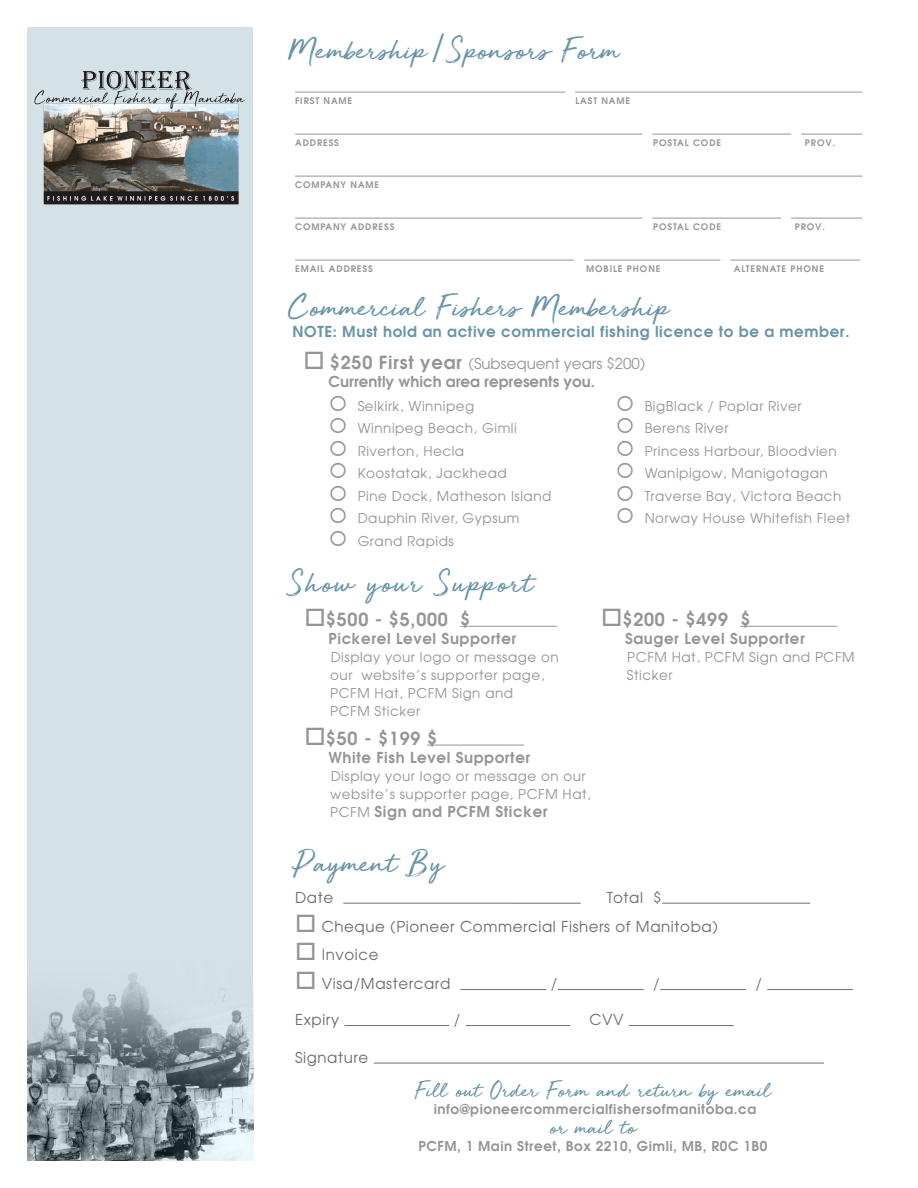
<style>
.page{position:relative;width:918px;height:1188px;background:#fff}
.page>*{position:absolute;margin:0;border:0;box-sizing:border-box;transform-origin:0 0}
.t1{font:33px "Golden Plains";color:#6894a9}
.t2{font:33px "Golden Plains";letter-spacing:.04em;color:#6894a9}
.t3{font:24px "Golden Plains";color:#6894a9}
.t4{font:700 18px "Avalon";letter-spacing:.04em;color:#939598}
.t5{font:15px "Avalon";letter-spacing:.04em;color:#6c6d70}
.t6{font:700 15px "Avalon";letter-spacing:.04em;color:#939598}
.t7{font:700 15px/18px "Avalon";color:#939598}
.t8{font:700 15px "Avalon";letter-spacing:.04em;color:#6894a9}
.t9{font:13.5px/18px "Avalon";letter-spacing:.04em;color:#939598}
.t10{font:700 13.5px "Avalon";letter-spacing:.04em;color:#939598}
.t11{font:700 9px "Avalon";letter-spacing:.1em;color:#939598}
.t12{font:700 9px "Avalon";letter-spacing:.165em;color:#939598}
.s1{font-family:"Avalon"}
.s2{font-size:18px}
.s3{font-weight:400}
.s4{font-weight:400;font-size:13.5px}
.s5{color:#939598}
</style>
<div class="page">
<div style="left:27px;top:27px;width:225px;height:1134px;background:#d4e1e7"></div>
<img style="left:34px;top:71px;width:212px;height:134px">
<img style="left:27px;top:960px;width:226px;height:201px">
<hr style="left:295px;top:92px;width:270px;height:1px;background:#939598">
<hr style="left:575px;top:92px;width:287px;height:1px;background:#939598">
<hr style="left:295px;top:134px;width:347px;height:1px;background:#939598">
<hr style="left:652px;top:134px;width:139px;height:1px;background:#939598">
<hr style="left:801px;top:134px;width:61px;height:1px;background:#939598">
<hr style="left:295px;top:176px;width:567px;height:1px;background:#939598">
<hr style="left:295px;top:218px;width:347px;height:1px;background:#939598">
<hr style="left:652px;top:218px;width:129px;height:1px;background:#939598">
<hr style="left:791px;top:218px;width:71px;height:1px;background:#939598">
<hr style="left:295px;top:260px;width:279px;height:1px;background:#939598">
<hr style="left:584px;top:260px;width:137px;height:1px;background:#939598">
<hr style="left:730px;top:260px;width:130px;height:1px;background:#939598">
<hr style="left:343px;top:903px;width:168px;height:1px;background:#6c6d70">
<hr style="left:511px;top:903px;width:70px;height:1px;background:#6c6d70">
<hr style="left:662px;top:903px;width:143px;height:1px;background:#6c6d70">
<hr style="left:461px;top:989px;width:85px;height:1px;background:#6c6d70">
<hr style="left:558px;top:989px;width:86px;height:1px;background:#6c6d70">
<hr style="left:660px;top:989px;width:86px;height:1px;background:#6c6d70">
<hr style="left:767px;top:989px;width:86px;height:1px;background:#6c6d70">
<hr style="left:344px;top:1025px;width:105px;height:1px;background:#6c6d70">
<hr style="left:466px;top:1025px;width:104px;height:1px;background:#6c6d70">
<hr style="left:629px;top:1025px;width:105px;height:1px;background:#6c6d70">
<hr style="left:374px;top:1063px;width:450px;height:1px;background:#6c6d70">
<hr style="left:460px;top:626px;width:97px;height:1px;background:#939598">
<hr style="left:427px;top:745px;width:97px;height:1px;background:#939598">
<hr style="left:740px;top:626px;width:97px;height:1px;background:#939598">
<h1 class="t1" style="left:288px;top:33px;width:332px">Membership <span class="s1">/</span> Sponsors Form</h1>
<p class="t11" style="left:295px;top:94px;width:59px">First Name</p>
<p class="t11" style="left:575px;top:94px;width:56px">Last Name</p>
<p class="t11" style="left:295px;top:136px;width:45px">Address</p>
<p class="t11" style="left:653px;top:136px;width:70px">Postal Code</p>
<p class="t11" style="left:805px;top:136px;width:32px">Prov.</p>
<p class="t11" style="left:295px;top:178px;width:86px">Company Name</p>
<p class="t11" style="left:295px;top:220px;width:101px">Company address</p>
<p class="t11" style="left:653px;top:220px;width:70px">Postal Code</p>
<p class="t11" style="left:795px;top:220px;width:32px">Prov.</p>
<p class="t11" style="left:295px;top:262px;width:79px">Email address</p>
<p class="t11" style="left:586px;top:262px;width:76px">Mobile Phone</p>
<p class="t12" style="left:734px;top:262px;width:92px">Alternate Phone</p>
<h1 class="t1" style="left:288px;top:290px;width:383px">Commercial Fishers Membership</h1>
<p class="t8" style="left:293px;top:321px;width:22px">NOTE</p>
<p class="t8" style="left:333px;top:321px;width:518px">: Must hold an active commercial fishing licence to be a member.</p>
<p class="t7" style="left:329px;top:354px;width:318px;text-indent:-25px">□ <span class="s2">$250 First year</span> <span class="s3">(Subsequent years $200)<br></span>Currently which area represents you.</p>
<p class="t9" style="left:329px;top:397px;width:147px">○ Selkirk, Winnipeg</p>
<p class="t9" style="left:329px;top:419px;width:189px">○ Winnipeg Beach, Gimli</p>
<p class="t9" style="left:329px;top:442px;width:137px">○ Riverton, Hecla</p>
<p class="t9" style="left:329px;top:464px;width:180px">○ Koostatak, Jackhead</p>
<p class="t9" style="left:329px;top:487px;width:224px">○ Pine Dock, Matheson Island</p>
<p class="t9" style="left:329px;top:509px;width:192px">○ Dauphin River, Gypsum</p>
<p class="t9" style="left:329px;top:532px;width:126px">○ Grand Rapids</p>
<p class="t9" style="left:616px;top:397px;width:187px">○ BigBlack / Poplar River</p>
<p class="t9" style="left:616px;top:419px;width:114px">○ Berens River</p>
<p class="t9" style="left:616px;top:442px;width:222px">○ Princess Harbour, Bloodvien</p>
<p class="t9" style="left:616px;top:464px;width:213px">○ Wanipigow, Manigotagan</p>
<p class="t9" style="left:616px;top:487px;width:227px">○ Traverse Bay, Victora Beach</p>
<p class="t9" style="left:616px;top:509px;width:236px">○ Norway House Whitefish Fleet</p>
<h1 class="t2" style="left:288px;top:566px;width:246px">Show your Support</h1>
<h3 class="t4" style="left:305px;top:607px;width:167px">□$500 - $5,000 $</h3>
<p class="t6" style="left:328px;top:628px;width:189px">Pickerel Level Supporter</p>
<p class="t9" style="left:330px;top:648px;width:230px">Display your logo or message on our website’s supporter page,<br>PCFM Hat, PCFM Sign and<br>PCFM Sticker</p>
<h3 class="t4" style="left:305px;top:726px;width:134px">□$50 - $199 $</h3>
<p class="t6" style="left:328px;top:747px;width:203px">White Fish Level Supporter</p>
<p class="t9" style="left:330px;top:767px;width:262px">Display your logo or message on our website’s supporter page, PCFM Hat,</p>
<p class="t6" style="left:330px;top:801px;width:219px"><span class="s4">PCFM</span> Sign and PCFM Sticker</p>
<h3 class="t4" style="left:601px;top:607px;width:151px">□$200 - $499 $</h3>
<p class="t6" style="left:625px;top:628px;width:181px">Sauger Level Supporter</p>
<p class="t9" style="left:627px;top:648px;width:229px">PCFM Hat, PCFM Sign and PCFM<br>Sticker</p>
<h1 class="t1" style="left:295px;top:847px;width:150px">Payment By</h1>
<p class="t5" style="left:295px;top:888px;width:40px">Date</p>
<p class="t5" style="left:607px;top:888px;width:56px">Total $</p>
<p class="t5" style="left:295px;top:917px;width:424px"><span class="s5">□</span> Cheque (Pioneer Commercial Fishers of Manitoba)</p>
<p class="t5" style="left:295px;top:946px;width:85px"><span class="s5">□</span> Invoice</p>
<p class="t5" style="left:295px;top:974px;width:157px"><span class="s5">□</span> Visa/Mastercard</p>
<p class="t5" style="left:551px;top:974px;width:8px">/</p>
<p class="t5" style="left:653px;top:974px;width:8px">/</p>
<p class="t5" style="left:755px;top:974px;width:8px">/</p>
<p class="t5" style="left:295px;top:1010px;width:45px">Expiry</p>
<p class="t5" style="left:454px;top:1010px;width:8px">/</p>
<p class="t5" style="left:589px;top:1010px;width:36px">CVV</p>
<p class="t5" style="left:295px;top:1048px;width:75px">Signature</p>
<h2 class="t3" style="left:415px;top:1078px;width:358px">Fill out Order Form and return by email</h2>
<p class="t10" style="left:434px;top:1100px;width:324px">info@pioneercommercialfishersofmanitoba.ca</p>
<h2 class="t3" style="left:550px;top:1116px;width:88px">or mail to</h2>
<p class="t10" style="left:418px;top:1137px;width:351px">PCFM, 1 Main Street, Box 2210, Gimli, MB, R0C 1B0</p>
</div>
